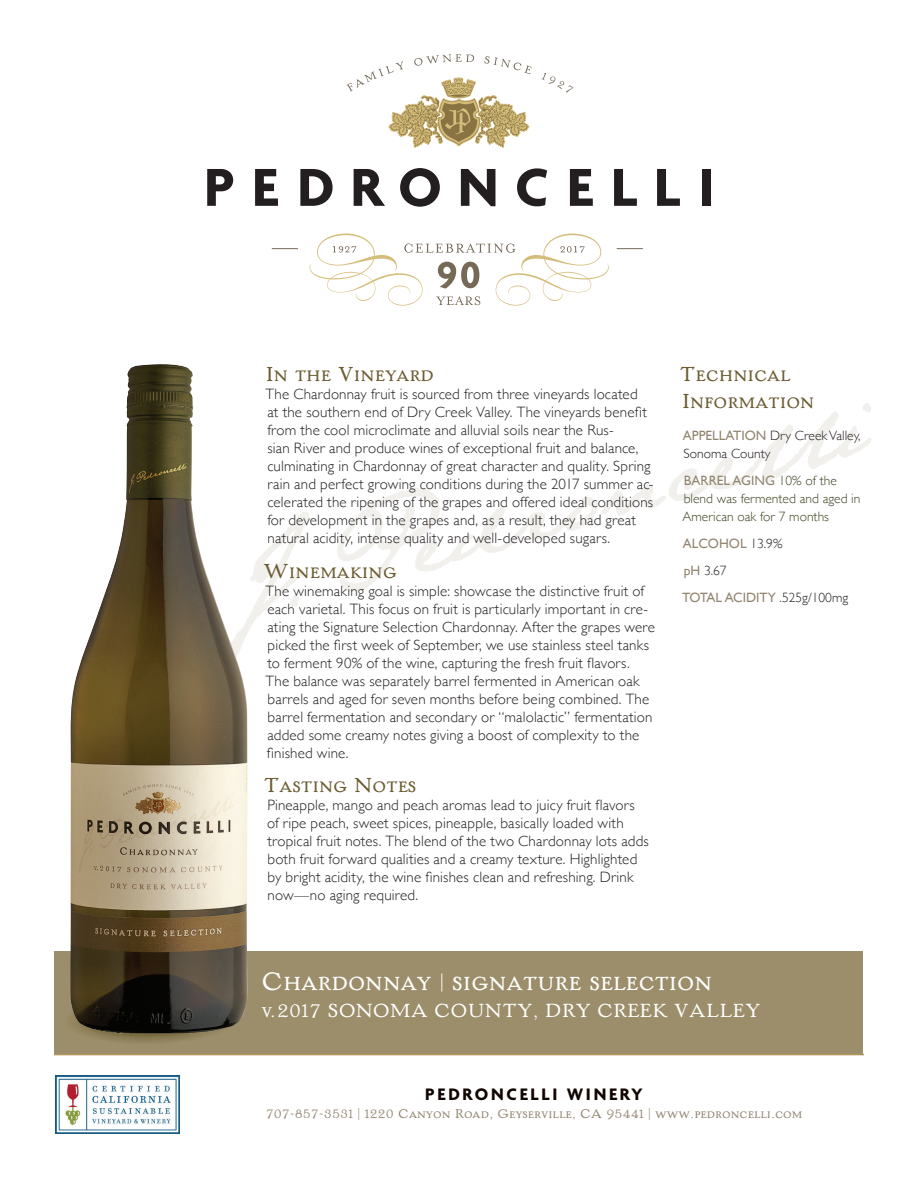
<style>
.page{position:relative;width:918px;height:1188px;background:#fff}
.page>*{position:absolute;margin:0;border:0;box-sizing:border-box;transform-origin:0 0}
.t1{font:30px "Handle Oldstyle Std";color:#fff}
.t2{font:24px/27px "Handle Oldstyle Std";color:#6b5c31}
.t3{font:22.5px "Handle Oldstyle Std";color:#fff}
.t4{font:700 18px "Agenda";letter-spacing:.15em;color:#110501}
.t5{font:300 15px/18px "Gill Sans";letter-spacing:.01em;color:#231f20}
.t6{font:15px "Handle Oldstyle Std";color:#938671}
.t7{font:300 13.5px/18px "Gill Sans";color:#3e4622}
.t8{font:13.5px/27px "Gill Sans";color:#938671}
.t9{font:300 13.5px/18px "Gill Sans";color:#231f20}
.s1{font-weight:400;color:#938671}
.s2{font-weight:300;color:#231f20}
.s3{font-weight:300;color:#3e4622}
.s4{font-size:18px}
.s5{font-size:12px}
</style>
<div class="page">
<svg style="left:248px;top:512px;width:61px;height:119px"></svg>
<svg style="left:337px;top:403px;width:534px;height:189px"></svg>
<div style="left:55px;top:951px;width:808px;height:103px;background:#9c8e6a"></div>
<hr style="left:54px;top:1054px;width:810px;height:1px;background:#b39759">
<svg style="left:90px;top:1034px;width:115px;height:8px"></svg>
<div style="left:76px;top:1006px;width:136px;height:31px;background:#7b6d44;border-radius:50%"></div>
<img style="left:70px;top:364px;width:178px;height:670px">
<svg style="left:207px;top:169px;width:26px;height:37px"></svg>
<svg style="left:255px;top:169px;width:23px;height:37px"></svg>
<svg style="left:300px;top:169px;width:33px;height:37px"></svg>
<svg style="left:354px;top:169px;width:31px;height:37px"></svg>
<svg style="left:400px;top:168px;width:40px;height:39px"></svg>
<svg style="left:461px;top:169px;width:34px;height:37px"></svg>
<svg style="left:517px;top:168px;width:30px;height:38px"></svg>
<svg style="left:570px;top:169px;width:23px;height:37px"></svg>
<svg style="left:614px;top:169px;width:23px;height:37px"></svg>
<svg style="left:657px;top:169px;width:23px;height:37px"></svg>
<div style="left:702px;top:169px;width:9px;height:37px;background:#231f20"></div>
<svg style="left:346px;top:54px;width:186px;height:93px"></svg>
<svg style="left:541px;top:73px;width:32px;height:20px"></svg>
<svg style="left:310px;top:234px;width:299px;height:72px"></svg>
<svg style="left:272px;top:248px;width:26px;height:1px"></svg>
<svg style="left:617px;top:248px;width:26px;height:1px"></svg>
<img style="left:55px;top:1076px;width:124px;height:57px">
<h2 class="t2" style="left:266px;top:361px;width:170px">In the Vineyard</h2>
<p class="t5" style="left:266px;top:385px;width:390px">The Chardonnay fruit is sourced from three vineyards located<br>at the southern end of Dry Creek Valley. The vineyards benefit from the cool microclimate and alluvial soils near the Rus-<br>sian River and produce wines of exceptional fruit and balance, culminating in Chardonnay of great character and quality. Spring rain and perfect growing conditions during the 2017 summer ac&shy;celerated the ripening of the grapes and offered ideal conditions for development in the grapes and, as a result, they had great natural acidity, intense quality and well-developed sugars.</p>
<h2 class="t2" style="left:263px;top:557px;width:135px">Winemaking</h2>
<p class="t5" style="left:266px;top:581px;width:391px">The winemaking goal is simple: showcase the distinctive fruit of each varietal. This focus on fruit is particularly important in cre&shy;ating the Signature Selection Chardonnay. After the grapes were picked the first week of September, we use stainless steel tanks to ferment 90% of the wine, capturing the fresh fruit flavors.<br>The balance was separately barrel fermented in American oak barrels and aged for seven months before being combined. The barrel fermentation and secondary or “malolactic” fermentation added some creamy notes giving a boost of complexity to the finished wine.</p>
<h2 class="t2" style="left:263px;top:772px;width:154px">Tasting Notes</h2>
<p class="t5" style="left:267px;top:796px;width:383px">Pineapple, mango and peach aromas lead to juicy fruit flavors of ripe peach, sweet spices, pineapple, basically loaded with tropical fruit notes. The blend of the two Chardonnay lots adds both fruit forward qualities and a creamy texture. Highlighted by bright acidity, the wine finishes clean and refreshing. Drink now—no aging required.</p>
<h2 class="t2" style="left:680px;top:361px;width:136px">Technical<br>Information</h2>
<p class="t9" style="left:683px;top:426px;width:179px"><span class="s1">APPELLATION</span> Dry Creek Valley,<br>Sonoma County</p>
<p class="t7" style="left:683px;top:471px;width:179px"><span class="s1">BARREL AGING</span> 10% of the blend was fermented and aged in<br>American oak for 7 months</p>
<p class="t8" style="left:682px;top:529px;width:167px">ALCOHOL <span class="s2">13.9%<br></span>pH <span class="s2">3.67<br></span>TOTAL ACIDITY <span class="s3">.</span><span class="s2">525g/100mg</span></p>
<h1 class="t1" style="left:261px;top:965px;width:452px">Chardonnay <span class="s4">|</span> signature selection</h1>
<h3 class="t3" style="left:261px;top:998px;width:501px">v.2017 SONOMA COUNTY, DRY CREEK VALLEY</h3>
<p class="t4" style="left:425px;top:1084px;width:219px">PEDRONCELLI WINERY</p>
<p class="t6" style="left:266px;top:1105px;width:538px">707-857-3531 <span class="s5">|</span> 1220 Canyon Road, Geyserville, CA 95441 <span class="s5">|</span> www.pedroncelli.com</p>
</div>
